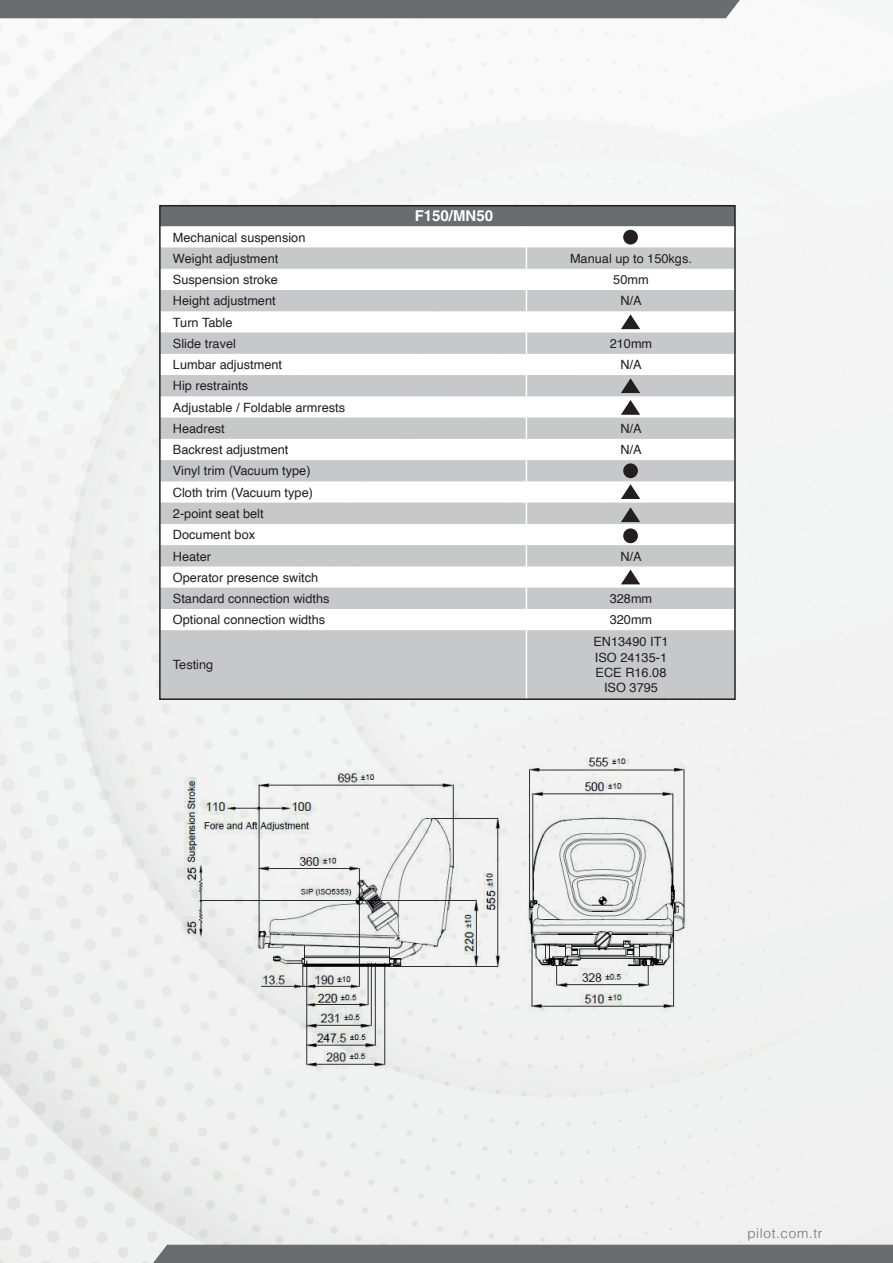
<style>
.page{position:relative;width:893px;height:1263px;background:#fff}
.page>*{position:absolute;margin:0;border:0;box-sizing:border-box;transform-origin:0 0}
.t1{font:700 15px "Helvetica";color:#fff}
.t2{font:300 13.5px "Helvetica";letter-spacing:.05em;color:#6b6c6f}
.t3{font:12.75px/21.3px "Helvetica";color:#231f20}
</style>
<div class="page">
<img style="left:163px;top:708px;width:560px;height:391px">
<div style="left:153px;top:1245px;width:740px;height:18px;background:#6b6c6f"></div>
<div style="left:0;top:0;width:740px;height:18px;background:#6b6c6f"></div>
<div style="left:160px;top:205px;width:575px;height:21px;background:#6b6c6f"></div>
<svg style="left:162px;top:247px;width:571px;height:450px;fill:#c7c8ca"></svg>
<svg style="left:526px;top:226px;width:1px;height:404px"></svg>
<hr style="left:526px;top:630px;width:1px;height:69px;background:#fff">
<div style="left:159px;top:205px;width:577px;height:495px;border:2px solid #231f20"></div>
<div style="left:623px;top:230px;width:15px;height:14px;background:#231f20;border-radius:50%"></div>
<div style="left:623px;top:463px;width:15px;height:15px;background:#231f20;border-radius:50%"></div>
<div style="left:623px;top:528px;width:15px;height:15px;background:#231f20;border-radius:50%"></div>
<svg style="left:621px;top:378px;width:19px;height:15px"></svg>
<svg style="left:621px;top:570px;width:19px;height:14px"></svg>
<svg style="left:621px;top:484px;width:19px;height:15px"></svg>
<svg style="left:621px;top:507px;width:19px;height:15px"></svg>
<svg style="left:621px;top:400px;width:19px;height:15px"></svg>
<svg style="left:621px;top:314px;width:19px;height:15px"></svg>
<p class="t3" style="left:173px;top:227px;width:134px">Mechanical suspension<br>Weight adjustment</p>
<p class="t1" style="left:415px;top:207px;width:80px">F150/MN50</p>
<p class="t3" style="left:570px;top:248px;width:123px">Manual up to 150kgs.</p>
<p class="t3" style="left:173px;top:269px;width:106px">Suspension stroke</p>
<p class="t3" style="left:613px;top:269px;width:37px">50mm</p>
<p class="t3" style="left:173px;top:291px;width:104px">Height adjustment</p>
<p class="t3" style="left:620px;top:291px;width:23px">N/A</p>
<p class="t3" style="left:173px;top:312px;width:65px">Turn Table<br>Slide travel</p>
<p class="t3" style="left:610px;top:333px;width:44px">210mm</p>
<p class="t3" style="left:173px;top:354px;width:111px">Lumbar adjustment</p>
<p class="t3" style="left:620px;top:354px;width:23px">N/A</p>
<p class="t3" style="left:173px;top:376px;width:174px">Hip restraints<br>Adjustable / Foldable armrests<br>Headrest</p>
<p class="t3" style="left:620px;top:418px;width:23px">N/A</p>
<p class="t3" style="left:173px;top:439px;width:117px">Backrest adjustment</p>
<p class="t3" style="left:620px;top:439px;width:23px">N/A</p>
<p class="t3" style="left:173px;top:461px;width:142px">Vinyl trim (Vacuum type)<br>Cloth trim (Vacuum type)<br>2-point seat belt<br>Document box<br>Heater</p>
<p class="t3" style="left:620px;top:546px;width:23px">N/A</p>
<p class="t3" style="left:173px;top:567px;width:158px">Operator presence switch<br>Standard connection widths</p>
<p class="t3" style="left:610px;top:588px;width:44px">328mm</p>
<p class="t3" style="left:173px;top:609px;width:154px">Optional connection widths</p>
<p class="t3" style="left:610px;top:609px;width:44px">320mm</p>
<p class="t3" style="left:173px;top:655px;width:42px">Testing</p>
<p class="t3" style="left:593px;top:635px;width:77px;line-height:15.3px;text-align:center">EN13490 IT1<br>ISO 24135-1<br>ECE R16.08<br>ISO 3795</p>
<p class="t2" style="left:747px;top:1222px;width:76px">pilot.com.tr</p>
</div>
